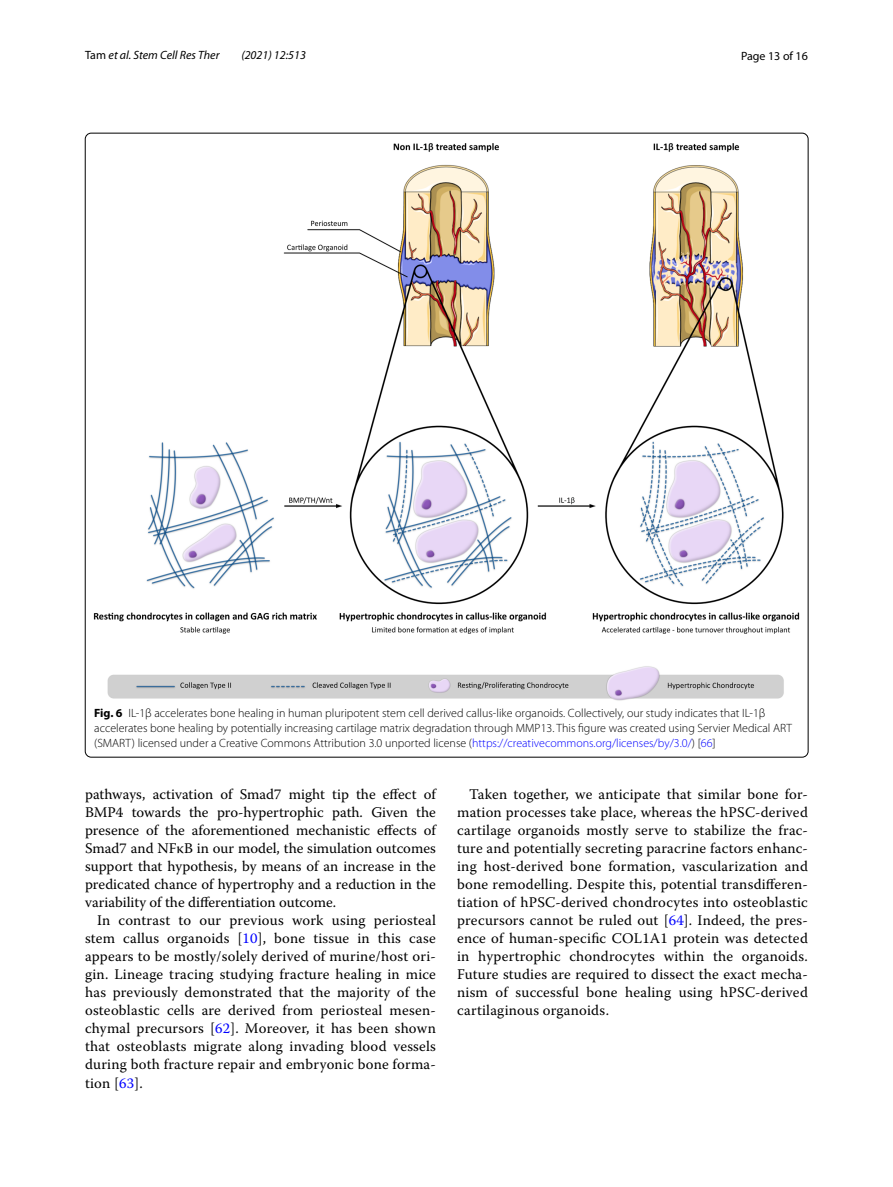
<style>
.page{position:relative;width:893px;height:1187px;background:#fff}
.page>*{position:absolute;margin:0;border:0;box-sizing:border-box;transform-origin:0 0}
.t1{font:14.7px/18px "Warnock Pro";letter-spacing:.015em;color:#000;text-align:justify}
.t2{font:300 12px/15px "Myriad Pro";color:#000}
.t3{font:italic 12px "Myriad Pro";color:#000}
.t4{font:12px "Myriad Pro";color:#000}
.s1{font-style:normal}
.s2{font-weight:700}
.s3{color:#00f}
</style>
<div class="page">
<img style="left:94px;top:143px;width:706px;height:558px">
<p class="t3" style="left:85px;top:48px;width:136px"><span class="s1">Tam</span> et al. Stem Cell Res Ther</p>
<p class="t3" style="left:241px;top:48px;width:66px">(2021) 12:513</p>
<p class="t4" style="left:741px;top:48px;width:68px">Page 13 of 16</p>
<p class="t2" style="left:94px;top:705px;width:699px"><span class="s2">Fig. 6</span> IL-1β accelerates bone healing in human pluripotent stem cell derived callus-like organoids. Collectively, our study indicates that IL-1β accelerates bone healing by potentially increasing cartilage matrix degradation through MMP13. This figure was created using Servier Medical ART (SMART) licensed under a Creative Commons Attribution 3.0 unported license (<span class="s3">https://creativecommons.org/licenses/by/3.0/</span>) [<span class="s3">66</span>]</p>
<p class="t1" style="left:85px;top:785px;width:352px">pathways, activation of Smad7 might tip the effect of BMP4 towards the pro-hypertrophic path. Given the presence of the aforementioned mechanistic effects of Smad7 and NFκB in our model, the simulation outcomes support that hypothesis, by means of an increase in the predicated chance of hypertrophy and a reduction in the variability of the differentiation outcome.</p>
<p class="t1" style="left:85px;top:911px;width:352px;text-indent:12px">In contrast to our previous work using periosteal stem callus organoids [<span class="s3">10</span>], bone tissue in this case appears to be mostly/solely derived of murine/host ori&shy;gin. Lineage tracing studying fracture healing in mice has previously demonstrated that the majority of the osteoblastic cells are derived from periosteal mesen&shy;chymal precursors [<span class="s3">62</span>]. Moreover, it has been shown that osteoblasts migrate along invading blood vessels during both fracture repair and embryonic bone forma&shy;tion [<span class="s3">63</span>].</p>
<p class="t1" style="left:457px;top:785px;width:352px;text-indent:12px">Taken together, we anticipate that similar bone for&shy;mation processes take place, whereas the hPSC-derived cartilage organoids mostly serve to stabilize the frac&shy;ture and potentially secreting paracrine factors enhanc&shy;ing host-derived bone formation, vascularization and bone remodelling. Despite this, potential transdifferen&shy;tiation of hPSC-derived chondrocytes into osteoblastic precursors cannot be ruled out [<span class="s3">64</span>]. Indeed, the pres&shy;ence of human-specific COL1A1 protein was detected in hypertrophic chondrocytes within the organoids.<br>Future studies are required to dissect the exact mecha&shy;nism of successful bone healing using hPSC-derived cartilaginous organoids.</p>
</div>
